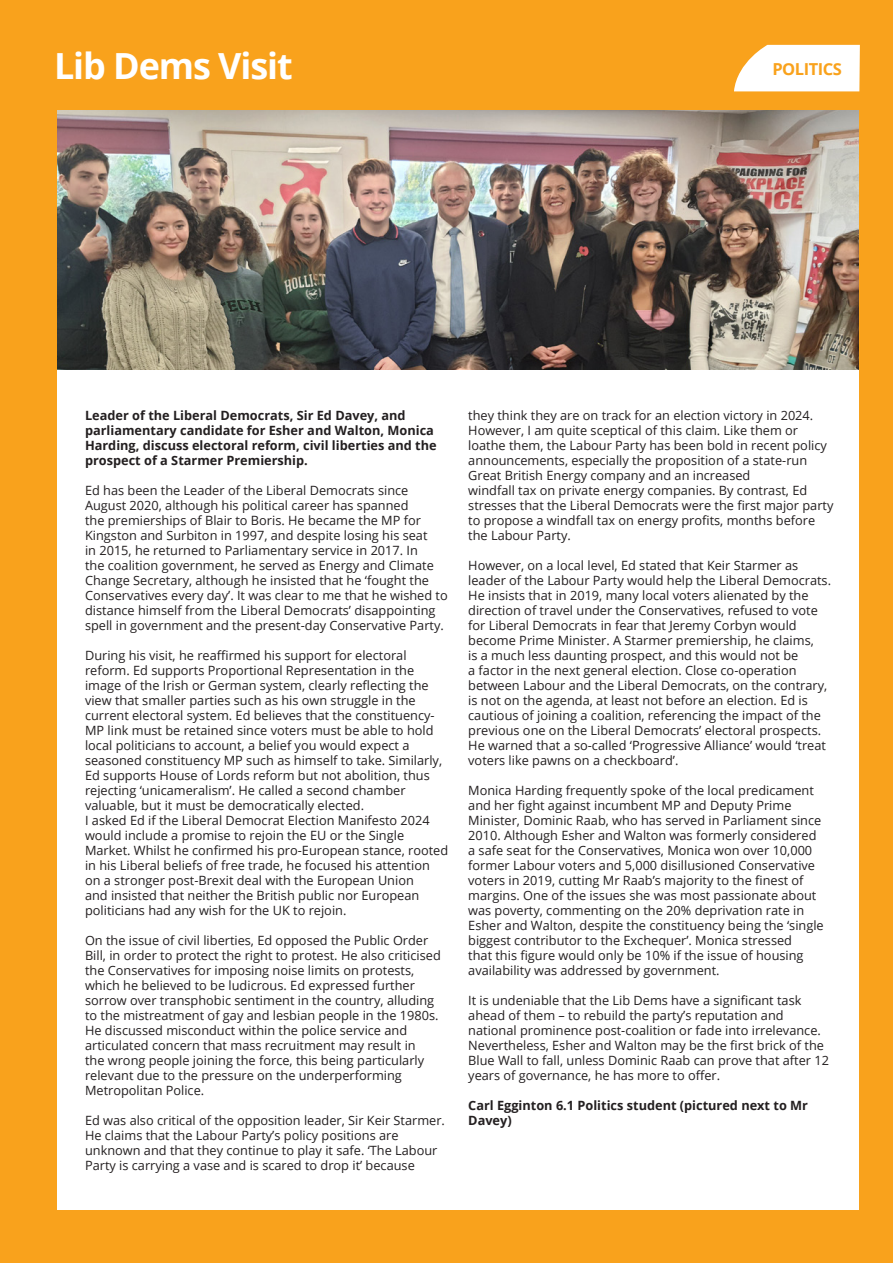
<style>
.page{position:relative;width:893px;height:1263px;background:#f9a21c}
.page>*{position:absolute;margin:0;border:0;box-sizing:border-box;transform-origin:0 0}
.t1{font:700 36px "Open Sans";letter-spacing:-.03em;color:#fff}
.t2{font:700 16.5px "Open Sans";letter-spacing:-.03em;color:#f9a21c}
.t3{font:12.75px/15px "Open Sans";color:#231f20}
.t4{font:700 12.75px/15px "Open Sans";color:#231f20}
</style>
<div class="page">
<div style="left:57px;top:113px;width:802px;height:1097px;background:#fff"></div>
<img style="left:57px;top:111px;width:802px;height:259px">
<svg style="left:734px;top:45px;width:126px;height:46px;background:#fef6ea"></svg>
<h1 class="t1" style="left:54px;top:40px;width:240px">Lib Dems Visit</h1>
<p class="t2" style="left:772px;top:57px;width:71px">POLITICS</p>
<p class="t4" style="left:85px;top:408px;width:353px">Leader of the Liberal Democrats, Sir Ed Davey, and parliamentary candidate for Esher and Walton, Monica Harding, discuss electoral reform, civil liberties and the prospect of a Starmer Premiership.</p>
<p class="t3" style="left:85px;top:484px;width:364px">Ed has been the Leader of the Liberal Democrats since August 2020, although his political career has spanned<br>the premierships of Blair to Boris. He became the MP for Kingston and Surbiton in 1997, and despite losing his seat<br>in 2015, he returned to Parliamentary service in 2017. In<br>the coalition government, he served as Energy and Climate Change Secretary, although he insisted that he ‘fought the Conservatives every day’. It was clear to me that he wished to distance himself from the Liberal Democrats’ disappointing spell in government and the present-day Conservative Party.</p>
<p class="t3" style="left:85px;top:648px;width:365px">During his visit, he reaffirmed his support for electoral reform. Ed supports Proportional Representation in the image of the Irish or German system, clearly reflecting the view that smaller parties such as his own struggle in the current electoral system. Ed believes that the constituency-MP link must be retained since voters must be able to hold local politicians to account, a belief you would expect a seasoned constituency MP such as himself to take. Similarly, Ed supports House of Lords reform but not abolition, thus rejecting ‘unicameralism’. He called a second chamber valuable, but it must be democratically elected.<br>I asked Ed if the Liberal Democrat Election Manifesto 2024 would include a promise to rejoin the EU or the Single Market. Whilst he confirmed his pro-European stance, rooted in his Liberal beliefs of free trade, he focused his attention on a stronger post-Brexit deal with the European Union<br>and insisted that neither the British public nor European politicians had any wish for the UK to rejoin.</p>
<p class="t3" style="left:85px;top:934px;width:357px">On the issue of civil liberties, Ed opposed the Public Order Bill, in order to protect the right to protest. He also criticised the Conservatives for imposing noise limits on protests, which he believed to be ludicrous. Ed expressed further sorrow over transphobic sentiment in the country, alluding to the mistreatment of gay and lesbian people in the 1980s.<br>He discussed misconduct within the police service and articulated concern that mass recruitment may result in<br>the wrong people joining the force, this being particularly relevant due to the pressure on the underperforming Metropolitan Police.</p>
<p class="t3" style="left:85px;top:1114px;width:361px">Ed was also critical of the opposition leader, Sir Keir Starmer.<br>He claims that the Labour Party’s policy positions are unknown and that they continue to play it safe. ‘The Labour Party is carrying a vase and is scared to drop it’ because</p>
<p class="t3" style="left:468px;top:409px;width:367px">they think they are on track for an election victory in 2024.<br>However, I am quite sceptical of this claim. Like them or loathe them, the Labour Party has been bold in recent policy announcements, especially the proposition of a state-run Great British Energy company and an increased<br>windfall tax on private energy companies. By contrast, Ed stresses that the Liberal Democrats were the first major party to propose a windfall tax on energy profits, months before the Labour Party.</p>
<p class="t3" style="left:468px;top:559px;width:364px">However, on a local level, Ed stated that Keir Starmer as leader of the Labour Party would help the Liberal Democrats.<br>He insists that in 2019, many local voters alienated by the direction of travel under the Conservatives, refused to vote for Liberal Democrats in fear that Jeremy Corbyn would become Prime Minister. A Starmer premiership, he claims,<br>is a much less daunting prospect, and this would not be<br>a factor in the next general election. Close co-operation between Labour and the Liberal Democrats, on the contrary, is not on the agenda, at least not before an election. Ed is cautious of joining a coalition, referencing the impact of the previous one on the Liberal Democrats’ electoral prospects.<br>He warned that a so-called ‘Progressive Alliance’ would ‘treat voters like pawns on a checkboard’.</p>
<p class="t3" style="left:468px;top:784px;width:357px">Monica Harding frequently spoke of the local predicament and her fight against incumbent MP and Deputy Prime Minister, Dominic Raab, who has served in Parliament since 2010. Although Esher and Walton was formerly considered a safe seat for the Conservatives, Monica won over 10,000 former Labour voters and 5,000 disillusioned Conservative voters in 2019, cutting Mr Raab’s majority to the finest of margins. One of the issues she was most passionate about was poverty, commenting on the 20% deprivation rate in Esher and Walton, despite the constituency being the ‘single biggest contributor to the Exchequer’. Monica stressed<br>that this figure would only be 10% if the issue of housing availability was addressed by government.</p>
<p class="t3" style="left:468px;top:993px;width:362px">It is undeniable that the Lib Dems have a significant task ahead of them – to rebuild the party’s reputation and national prominence post-coalition or fade into irrelevance.<br>Nevertheless, Esher and Walton may be the first brick of the Blue Wall to fall, unless Dominic Raab can prove that after 12 years of governance, he has more to offer.</p>
<p class="t4" style="left:468px;top:1098px;width:341px">Carl Egginton 6.1 Politics student (pictured next to Mr<br>Davey)</p>
</div>
